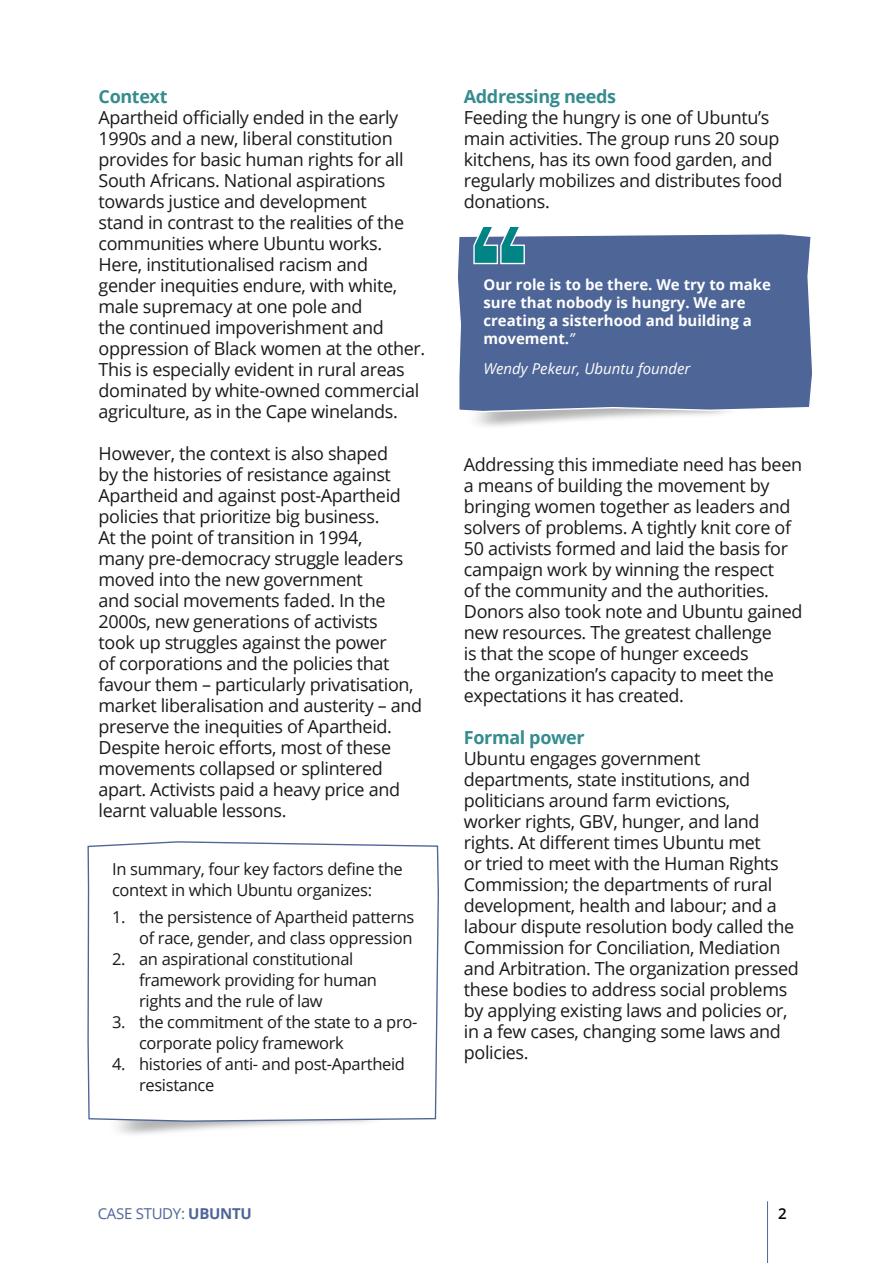
<style>
.page{position:relative;width:893px;height:1263px;background:#fff}
.page>*{position:absolute;margin:0;border:0;box-sizing:border-box;transform-origin:0 0}
.t1{font:18px/21px "Open Sans";letter-spacing:-.02em;color:#1a1a1a}
.t2{font:700 18px "Open Sans";letter-spacing:-.02em;color:#358c8f}
.t3{font:16.5px/21px "Open Sans";letter-spacing:-.02em;color:#1a1a1a}
.t4{font:700 15px/18px "Open Sans";color:#fff}
.t5{font:italic 15px "Open Sans";color:#fff}
.t6{font:15px "Open Sans";letter-spacing:-.02em;color:#4e6597}
.t7{font:600 15px "Open Sans";color:#000}
.s1{font-weight:400;font-style:italic}
.s2{font-weight:700}
</style>
<div class="page">
<hr style="left:767px;top:1201px;width:1px;height:62px;background:#4e6597">
<img style="left:117px;top:1121px;width:252px;height:14px">
<svg style="left:87px;top:841px;width:352px;height:279px"></svg>
<div style="left:457px;top:234px;width:355px;height:179px;background:#4e6597"></div>
<svg style="left:472px;top:227px;width:54px;height:38px"></svg>
<p class="t2" style="left:99px;top:84px;width:70px">Context</p>
<p class="t1" style="left:99px;top:106px;width:328px">Apartheid officially ended in the early 1990s and a new, liberal constitution provides for basic human rights for all South Africans. National aspirations towards justice and development<br>stand in contrast to the realities of the communities where Ubuntu works.<br>Here, institutionalised racism and gender inequities endure, with white, male supremacy at one pole and<br>the continued impoverishment and oppression of Black women at the other.<br>This is especially evident in rural areas dominated by white-owned commercial agriculture, as in the Cape winelands.</p>
<p class="t1" style="left:99px;top:442px;width:325px">However, the context is also shaped<br>by the histories of resistance against Apartheid and against post-Apartheid policies that prioritize big business.<br>At the point of transition in 1994,<br>many pre-democracy struggle leaders moved into the new government<br>and social movements faded. In the 2000s, new generations of activists<br>took up struggles against the power<br>of corporations and the policies that favour them – particularly privatisation, market liberalisation and austerity – and preserve the inequities of Apartheid.<br>Despite heroic efforts, most of these movements collapsed or splintered apart. Activists paid a heavy price and learnt valuable lessons.</p>
<p class="t3" style="left:112px;top:858px;width:292px">In summary, four key factors define the context in which Ubuntu organizes:</p>
<p class="t3" style="left:112px;top:906px;width:304px;text-align:right">1. the persistence of Apartheid patterns of race, gender, and class oppression</p>
<p class="t3" style="left:139px;top:948px;width:239px;text-indent:-27px">2. an aspirational constitutional framework providing for human rights and the rule of law</p>
<p class="t3" style="left:139px;top:1011px;width:280px;text-indent:-27px">3. the commitment of the state to a pro&shy;corporate policy framework</p>
<p class="t3" style="left:139px;top:1053px;width:267px;text-indent:-27px">4. histories of anti- and post-Apartheid resistance</p>
<p class="t2" style="left:464px;top:84px;width:154px">Addressing needs</p>
<p class="t1" style="left:464px;top:107px;width:320px">Feeding the hungry is one of Ubuntu’s main activities. The group runs 20 soup kitchens, has its own food garden, and regularly mobilizes and distributes food donations.</p>
<p class="t4" style="left:483px;top:275px;width:289px">Our role is to be there. We try to make sure that nobody is hungry. We are creating a sisterhood and building a movement.<span class="s1">”</span></p>
<p class="t5" style="left:483px;top:358px;width:208px">Wendy Pekeur, Ubuntu founder</p>
<p class="t1" style="left:464px;top:453px;width:340px">Addressing this immediate need has been a means of building the movement by bringing women together as leaders and solvers of problems. A tightly knit core of 50 activists formed and laid the basis for campaign work by winning the respect<br>of the community and the authorities.<br>Donors also took note and Ubuntu gained new resources. The greatest challenge<br>is that the scope of hunger exceeds<br>the organization’s capacity to meet the expectations it has created.</p>
<p class="t2" style="left:464px;top:724px;width:122px">Formal power</p>
<p class="t1" style="left:464px;top:747px;width:336px">Ubuntu engages government departments, state institutions, and politicians around farm evictions,<br>worker rights, GBV, hunger, and land rights. At different times Ubuntu met<br>or tried to meet with the Human Rights Commission; the departments of rural development, health and labour; and a labour dispute resolution body called the Commission for Conciliation, Mediation and Arbitration. The organization pressed these bodies to address social problems by applying existing laws and policies or, in a few cases, changing some laws and policies.</p>
<p class="t6" style="left:98px;top:1203px;width:155px">CASE STUDY: <span class="s2">UBUNTU</span></p>
<p class="t7" style="left:778px;top:1203px;width:10px">2</p>
</div>
